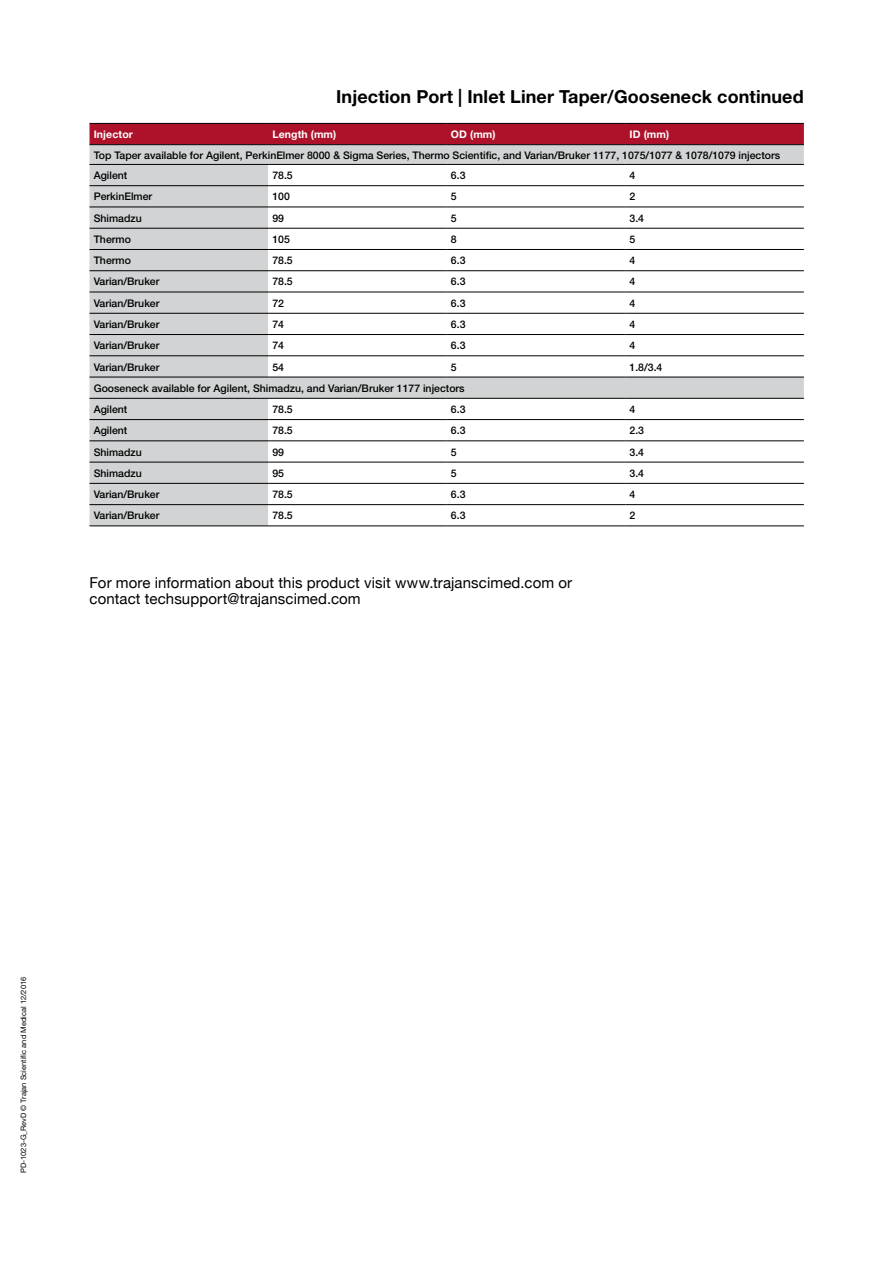
<style>
.page{position:relative;width:893px;height:1263px;background:#fff}
.page>*{position:absolute;margin:0;border:0;box-sizing:border-box;transform-origin:0 0}
.t1{font:700 18px "Helvetica Neue";letter-spacing:.005em;color:#000}
.t2{font:15px/16.5px "Helvetica Neue";letter-spacing:.01em;color:#000}
.t3{font:500 10.5px/20.5px "Helvetica Neue";color:#000}
.t4{font:700 10.5px "Helvetica Neue";letter-spacing:.01em;color:#fff}
.t5{font:7.5px "Helvetica Neue LT Std";color:#000}
</style>
<div class="page">
<div style="left:89px;top:124px;width:715px;height:20px;background:#ae122a"></div>
<svg style="left:89px;top:145px;width:715px;height:380px"></svg>
<hr style="left:89px;top:123px;width:179px;height:1px;background:#000">
<hr style="left:268px;top:123px;width:179px;height:1px;background:#000">
<hr style="left:447px;top:123px;width:178px;height:1px;background:#000">
<hr style="left:625px;top:123px;width:179px;height:1px;background:#000">
<hr style="left:89px;top:144px;width:179px;height:1px;background:#000">
<hr style="left:268px;top:144px;width:179px;height:1px;background:#000">
<hr style="left:447px;top:144px;width:178px;height:1px;background:#000">
<hr style="left:625px;top:144px;width:179px;height:1px;background:#000">
<hr style="left:89px;top:164px;width:179px;height:1px;background:#000">
<hr style="left:268px;top:164px;width:179px;height:1px;background:#000">
<hr style="left:447px;top:164px;width:178px;height:1px;background:#000">
<hr style="left:625px;top:164px;width:179px;height:1px;background:#000">
<hr style="left:89px;top:185px;width:179px;height:1px;background:#000">
<hr style="left:268px;top:185px;width:179px;height:1px;background:#000">
<hr style="left:447px;top:185px;width:178px;height:1px;background:#000">
<hr style="left:625px;top:185px;width:179px;height:1px;background:#000">
<hr style="left:89px;top:207px;width:179px;height:1px;background:#000">
<hr style="left:268px;top:207px;width:179px;height:1px;background:#000">
<hr style="left:447px;top:207px;width:178px;height:1px;background:#000">
<hr style="left:625px;top:207px;width:179px;height:1px;background:#000">
<hr style="left:89px;top:228px;width:179px;height:1px;background:#000">
<hr style="left:268px;top:228px;width:179px;height:1px;background:#000">
<hr style="left:447px;top:228px;width:178px;height:1px;background:#000">
<hr style="left:625px;top:228px;width:179px;height:1px;background:#000">
<hr style="left:89px;top:249px;width:179px;height:1px;background:#000">
<hr style="left:268px;top:249px;width:179px;height:1px;background:#000">
<hr style="left:447px;top:249px;width:178px;height:1px;background:#000">
<hr style="left:625px;top:249px;width:179px;height:1px;background:#000">
<hr style="left:89px;top:270px;width:179px;height:1px;background:#000">
<hr style="left:268px;top:270px;width:179px;height:1px;background:#000">
<hr style="left:447px;top:270px;width:178px;height:1px;background:#000">
<hr style="left:625px;top:270px;width:179px;height:1px;background:#000">
<hr style="left:89px;top:292px;width:179px;height:1px;background:#000">
<hr style="left:268px;top:292px;width:179px;height:1px;background:#000">
<hr style="left:447px;top:292px;width:178px;height:1px;background:#000">
<hr style="left:625px;top:292px;width:179px;height:1px;background:#000">
<hr style="left:89px;top:313px;width:179px;height:1px;background:#000">
<hr style="left:268px;top:313px;width:179px;height:1px;background:#000">
<hr style="left:447px;top:313px;width:178px;height:1px;background:#000">
<hr style="left:625px;top:313px;width:179px;height:1px;background:#000">
<hr style="left:89px;top:334px;width:179px;height:1px;background:#000">
<hr style="left:268px;top:334px;width:179px;height:1px;background:#000">
<hr style="left:447px;top:334px;width:178px;height:1px;background:#000">
<hr style="left:625px;top:334px;width:179px;height:1px;background:#000">
<hr style="left:89px;top:355px;width:179px;height:1px;background:#000">
<hr style="left:268px;top:355px;width:179px;height:1px;background:#000">
<hr style="left:447px;top:355px;width:178px;height:1px;background:#000">
<hr style="left:625px;top:355px;width:179px;height:1px;background:#000">
<hr style="left:89px;top:377px;width:179px;height:1px;background:#000">
<hr style="left:268px;top:377px;width:179px;height:1px;background:#000">
<hr style="left:447px;top:377px;width:178px;height:1px;background:#000">
<hr style="left:625px;top:377px;width:179px;height:1px;background:#000">
<hr style="left:89px;top:398px;width:179px;height:1px;background:#000">
<hr style="left:268px;top:398px;width:179px;height:1px;background:#000">
<hr style="left:447px;top:398px;width:178px;height:1px;background:#000">
<hr style="left:625px;top:398px;width:179px;height:1px;background:#000">
<hr style="left:89px;top:419px;width:179px;height:1px;background:#000">
<hr style="left:268px;top:419px;width:179px;height:1px;background:#000">
<hr style="left:447px;top:419px;width:178px;height:1px;background:#000">
<hr style="left:625px;top:419px;width:179px;height:1px;background:#000">
<hr style="left:89px;top:440px;width:179px;height:1px;background:#000">
<hr style="left:268px;top:440px;width:179px;height:1px;background:#000">
<hr style="left:447px;top:440px;width:178px;height:1px;background:#000">
<hr style="left:625px;top:440px;width:179px;height:1px;background:#000">
<hr style="left:89px;top:462px;width:179px;height:1px;background:#000">
<hr style="left:268px;top:462px;width:179px;height:1px;background:#000">
<hr style="left:447px;top:462px;width:178px;height:1px;background:#000">
<hr style="left:625px;top:462px;width:179px;height:1px;background:#000">
<hr style="left:89px;top:483px;width:179px;height:1px;background:#000">
<hr style="left:268px;top:483px;width:179px;height:1px;background:#000">
<hr style="left:447px;top:483px;width:178px;height:1px;background:#000">
<hr style="left:625px;top:483px;width:179px;height:1px;background:#000">
<hr style="left:89px;top:504px;width:179px;height:1px;background:#000">
<hr style="left:268px;top:504px;width:179px;height:1px;background:#000">
<hr style="left:447px;top:504px;width:178px;height:1px;background:#000">
<hr style="left:625px;top:504px;width:179px;height:1px;background:#000">
<hr style="left:89px;top:525px;width:179px;height:1px;background:#000">
<hr style="left:268px;top:525px;width:179px;height:1px;background:#000">
<hr style="left:447px;top:525px;width:178px;height:1px;background:#000">
<hr style="left:625px;top:525px;width:179px;height:1px;background:#000">
<h1 class="t1" style="left:336px;top:86px;width:469px">Injection Port | Inlet Liner Taper/Gooseneck continued</h1>
<p class="t4" style="left:94px;top:128px;width:41px">Injector</p>
<p class="t4" style="left:272px;top:128px;width:66px">Length (mm)</p>
<p class="t4" style="left:451px;top:128px;width:46px">OD (mm)</p>
<p class="t4" style="left:629px;top:128px;width:41px">ID (mm)</p>
<p class="t3" style="left:94px;top:145px;width:688px">Top Taper available for Agilent, PerkinElmer 8000 &amp; Sigma Series, Thermo Scientific, and Varian/Bruker 1177, 1075/1077 &amp; 1078/1079 injectors<br>Agilent</p>
<p class="t3" style="left:272px;top:165px;width:22px">78.5</p>
<p class="t3" style="left:451px;top:165px;width:16px">6.3</p>
<p class="t3" style="left:629px;top:165px;width:7px">4</p>
<p class="t3" style="left:94px;top:186px;width:60px">PerkinElmer</p>
<p class="t3" style="left:272px;top:186px;width:19px">100</p>
<p class="t3" style="left:451px;top:186px;width:7px">5</p>
<p class="t3" style="left:629px;top:186px;width:7px">2</p>
<p class="t3" style="left:94px;top:208px;width:50px">Shimadzu</p>
<p class="t3" style="left:272px;top:208px;width:13px">99</p>
<p class="t3" style="left:451px;top:208px;width:7px">5</p>
<p class="t3" style="left:629px;top:208px;width:16px">3.4</p>
<p class="t3" style="left:94px;top:229px;width:39px">Thermo</p>
<p class="t3" style="left:272px;top:229px;width:19px">105</p>
<p class="t3" style="left:451px;top:229px;width:7px">8</p>
<p class="t3" style="left:629px;top:229px;width:7px">5</p>
<p class="t3" style="left:94px;top:250px;width:39px">Thermo</p>
<p class="t3" style="left:272px;top:250px;width:22px">78.5</p>
<p class="t3" style="left:451px;top:250px;width:16px">6.3</p>
<p class="t3" style="left:629px;top:250px;width:7px">4</p>
<p class="t3" style="left:94px;top:271px;width:67px">Varian/Bruker</p>
<p class="t3" style="left:272px;top:271px;width:22px">78.5</p>
<p class="t3" style="left:451px;top:271px;width:16px">6.3</p>
<p class="t3" style="left:629px;top:271px;width:7px">4</p>
<p class="t3" style="left:94px;top:293px;width:67px">Varian/Bruker</p>
<p class="t3" style="left:272px;top:293px;width:13px">72</p>
<p class="t3" style="left:451px;top:293px;width:16px">6.3</p>
<p class="t3" style="left:629px;top:293px;width:7px">4</p>
<p class="t3" style="left:94px;top:314px;width:67px">Varian/Bruker</p>
<p class="t3" style="left:272px;top:314px;width:13px">74</p>
<p class="t3" style="left:451px;top:314px;width:16px">6.3</p>
<p class="t3" style="left:629px;top:314px;width:7px">4</p>
<p class="t3" style="left:94px;top:335px;width:67px">Varian/Bruker</p>
<p class="t3" style="left:272px;top:335px;width:13px">74</p>
<p class="t3" style="left:451px;top:335px;width:16px">6.3</p>
<p class="t3" style="left:629px;top:335px;width:7px">4</p>
<p class="t3" style="left:94px;top:356px;width:67px">Varian/Bruker</p>
<p class="t3" style="left:272px;top:356px;width:13px">54</p>
<p class="t3" style="left:451px;top:356px;width:7px">5</p>
<p class="t3" style="left:629px;top:356px;width:34px">1.8/3.4</p>
<p class="t3" style="left:94px;top:377px;width:372px;line-height:21.3px">Gooseneck available for Agilent, Shimadzu, and Varian/Bruker 1177 injectors<br>Agilent</p>
<p class="t3" style="left:272px;top:399px;width:22px">78.5</p>
<p class="t3" style="left:451px;top:399px;width:16px">6.3</p>
<p class="t3" style="left:629px;top:399px;width:7px">4</p>
<p class="t3" style="left:94px;top:420px;width:35px">Agilent</p>
<p class="t3" style="left:272px;top:420px;width:22px">78.5</p>
<p class="t3" style="left:451px;top:420px;width:16px">6.3</p>
<p class="t3" style="left:629px;top:420px;width:16px">2.3</p>
<p class="t3" style="left:94px;top:441px;width:50px">Shimadzu</p>
<p class="t3" style="left:272px;top:441px;width:13px">99</p>
<p class="t3" style="left:451px;top:441px;width:7px">5</p>
<p class="t3" style="left:629px;top:441px;width:16px">3.4</p>
<p class="t3" style="left:94px;top:463px;width:50px">Shimadzu</p>
<p class="t3" style="left:272px;top:463px;width:13px">95</p>
<p class="t3" style="left:451px;top:463px;width:7px">5</p>
<p class="t3" style="left:629px;top:463px;width:16px">3.4</p>
<p class="t3" style="left:94px;top:484px;width:67px">Varian/Bruker</p>
<p class="t3" style="left:272px;top:484px;width:22px">78.5</p>
<p class="t3" style="left:451px;top:484px;width:16px">6.3</p>
<p class="t3" style="left:629px;top:484px;width:7px">4</p>
<p class="t3" style="left:94px;top:505px;width:67px">Varian/Bruker</p>
<p class="t3" style="left:272px;top:505px;width:22px">78.5</p>
<p class="t3" style="left:451px;top:505px;width:16px">6.3</p>
<p class="t3" style="left:629px;top:505px;width:7px">2</p>
<h2 class="t2" style="left:89px;top:575px;width:484px">For more information about this product visit www.trajanscimed.com or contact techsupport@trajanscimed.com</h2>
<p class="t5" style="left:19px;top:1173px;width:198px;rotate:-90deg">PD-1023-G_RevD © Trajan Scientific and Medical 12/2016</p>
</div>
